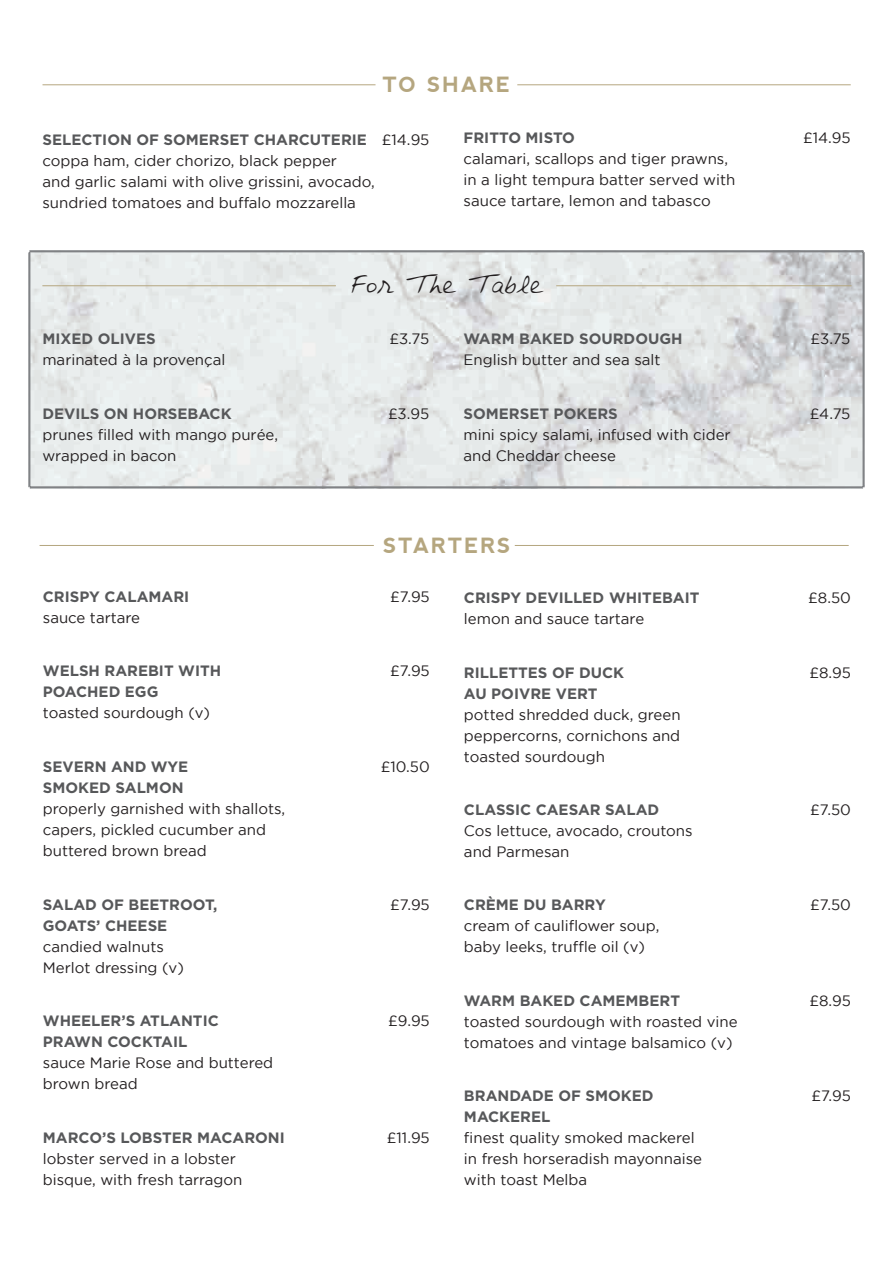
<style>
.page{position:relative;width:893px;height:1263px;background:#fff}
.page>*{position:absolute;margin:0;border:0;box-sizing:border-box;transform-origin:0 0}
.t1{font:27px "Aiden Script";color:#231f20}
.header_title{font:700 21px "nevis";letter-spacing:.08em;color:#b5a67f}
.t2{font:15px/21px "Gotham";color:#231f20}
.t3{font:700 15px "Gotham";color:#57585a}
.s1{font-weight:700;color:#57585a}
</style>
<div class="page">
<svg style="left:28px;top:250px;width:837px;height:239px;background:#e1e4e4"></svg>
<hr style="left:517px;top:85px;width:334px;height:1px;background:#b5a67f">
<hr style="left:556px;top:285px;width:295px;height:1px;background:#b5a67f">
<hr style="left:43px;top:85px;width:332px;height:1px;background:#b5a67f">
<hr style="left:42px;top:285px;width:294px;height:1px;background:#b5a67f">
<hr style="left:515px;top:545px;width:334px;height:1px;background:#b5a67f">
<hr style="left:40px;top:545px;width:334px;height:1px;background:#b5a67f">
<p class="header_title" style="left:383px;top:73px;width:129px">TO SHARE</p>
<p class="t2" style="left:43px;top:128px;width:388px"><span class="s1">SELECTION OF SOMERSET CHARCUTERIE</span> £14.95 coppa ham, cider chorizo, black pepper<br>and garlic salami with olive grissini, avocado, sundried tomatoes and buffalo mozzarella</p>
<p class="t3" style="left:464px;top:129px;width:113px">FRITTO MISTO</p>
<p class="t2" style="left:803px;top:127px;width:49px">£14.95</p>
<p class="t2" style="left:464px;top:148px;width:273px">calamari, scallops and tiger prawns, in a light tempura batter served with sauce tartare, lemon and tabasco</p>
<p class="t1" style="left:349px;top:268px;width:196px">For The Table</p>
<p class="t3" style="left:42px;top:330px;width:115px">MIXED OLIVES</p>
<p class="t2" style="left:389px;top:328px;width:41px">£3.75</p>
<p class="t2" style="left:42px;top:349px;width:184px">marinated à la provençal</p>
<p class="t3" style="left:42px;top:405px;width:191px">DEVILS ON HORSEBACK</p>
<p class="t2" style="left:388px;top:403px;width:43px">£3.95</p>
<p class="t2" style="left:42px;top:424px;width:237px">prunes filled with mango purée, wrapped in bacon</p>
<p class="t3" style="left:463px;top:330px;width:221px">WARM BAKED SOURDOUGH</p>
<p class="t2" style="left:810px;top:328px;width:41px">£3.75</p>
<p class="t2" style="left:463px;top:349px;width:198px">English butter and sea salt</p>
<p class="t3" style="left:463px;top:405px;width:156px">SOMERSET POKERS</p>
<p class="t2" style="left:810px;top:403px;width:42px">£4.75</p>
<p class="t2" style="left:463px;top:424px;width:269px">mini spicy salami, infused with cider and Cheddar cheese</p>
<p class="header_title" style="left:383px;top:534px;width:129px">STARTERS</p>
<p class="t3" style="left:43px;top:588px;width:148px">CRISPY CALAMARI</p>
<p class="t2" style="left:390px;top:586px;width:41px">£7.95</p>
<p class="t2" style="left:43px;top:607px;width:99px">sauce tartare</p>
<p class="t3" style="left:43px;top:662px;width:180px">WELSH RAREBIT WITH</p>
<p class="t2" style="left:390px;top:660px;width:41px">£7.95</p>
<p class="t3" style="left:43px;top:683px;width:117px">POACHED EGG</p>
<p class="t2" style="left:43px;top:702px;width:169px">toasted sourdough (v)</p>
<p class="t3" style="left:43px;top:758px;width:147px">SEVERN AND WYE</p>
<p class="t2" style="left:381px;top:756px;width:51px">£10.50</p>
<p class="t3" style="left:43px;top:779px;width:142px">SMOKED SALMON</p>
<p class="t2" style="left:43px;top:798px;width:244px">properly garnished with shallots, capers, pickled cucumber and buttered brown bread</p>
<p class="t3" style="left:43px;top:895px;width:176px">SALAD OF BEETROOT,</p>
<p class="t2" style="left:390px;top:893px;width:41px">£7.95</p>
<p class="t2" style="left:43px;top:914px;width:126px"><span class="s1">GOATS’ CHEESE </span>candied walnuts</p>
<p class="t2" style="left:43px;top:956px;width:143px">Merlot dressing (v)</p>
<p class="t3" style="left:43px;top:1012px;width:177px">WHEELER’S ATLANTIC</p>
<p class="t2" style="left:388px;top:1010px;width:43px">£9.95</p>
<p class="t3" style="left:43px;top:1033px;width:146px">PRAWN COCKTAIL</p>
<p class="t2" style="left:43px;top:1052px;width:232px">sauce Marie Rose and buttered brown bread</p>
<p class="t3" style="left:43px;top:1129px;width:243px">MARCO’S LOBSTER MACARONI</p>
<p class="t2" style="left:387px;top:1126px;width:44px">£11.95</p>
<p class="t2" style="left:43px;top:1147px;width:201px">lobster served in a lobster bisque, with fresh tarragon</p>
<p class="t3" style="left:464px;top:589px;width:237px">CRISPY DEVILLED WHITEBAIT</p>
<p class="t2" style="left:808px;top:587px;width:44px">£8.50</p>
<p class="t2" style="left:464px;top:608px;width:182px">lemon and sauce tartare</p>
<p class="t3" style="left:464px;top:664px;width:162px">RILLETTES OF DUCK</p>
<p class="t2" style="left:809px;top:662px;width:43px">£8.95</p>
<p class="t3" style="left:464px;top:685px;width:135px">AU POIVRE VERT</p>
<p class="t2" style="left:464px;top:704px;width:218px;text-align:justify">potted shredded duck, green peppercorns, cornichons and toasted sourdough</p>
<p class="t3" style="left:464px;top:801px;width:197px">CLASSIC CAESAR SALAD</p>
<p class="t2" style="left:810px;top:799px;width:42px">£7.50</p>
<p class="t2" style="left:464px;top:820px;width:230px">Cos lettuce, avocado, croutons and Parmesan</p>
<p class="t3" style="left:464px;top:896px;width:143px">CRÈME DU BARRY</p>
<p class="t2" style="left:810px;top:894px;width:42px">£7.50</p>
<p class="t2" style="left:464px;top:915px;width:197px">cream of cauliflower soup, baby leeks, truffle oil (v)</p>
<p class="t3" style="left:464px;top:992px;width:218px">WARM BAKED CAMEMBERT</p>
<p class="t2" style="left:809px;top:990px;width:43px">£8.95</p>
<p class="t2" style="left:464px;top:1011px;width:275px">toasted sourdough with roasted vine tomatoes and vintage balsamico (v)</p>
<p class="t3" style="left:464px;top:1087px;width:191px">BRANDADE OF SMOKED</p>
<p class="t2" style="left:811px;top:1085px;width:41px">£7.95</p>
<p class="t2" style="left:464px;top:1106px;width:240px"><span class="s1">MACKEREL<br></span>finest quality smoked mackerel in fresh horseradish mayonnaise with toast Melba</p>
</div>
